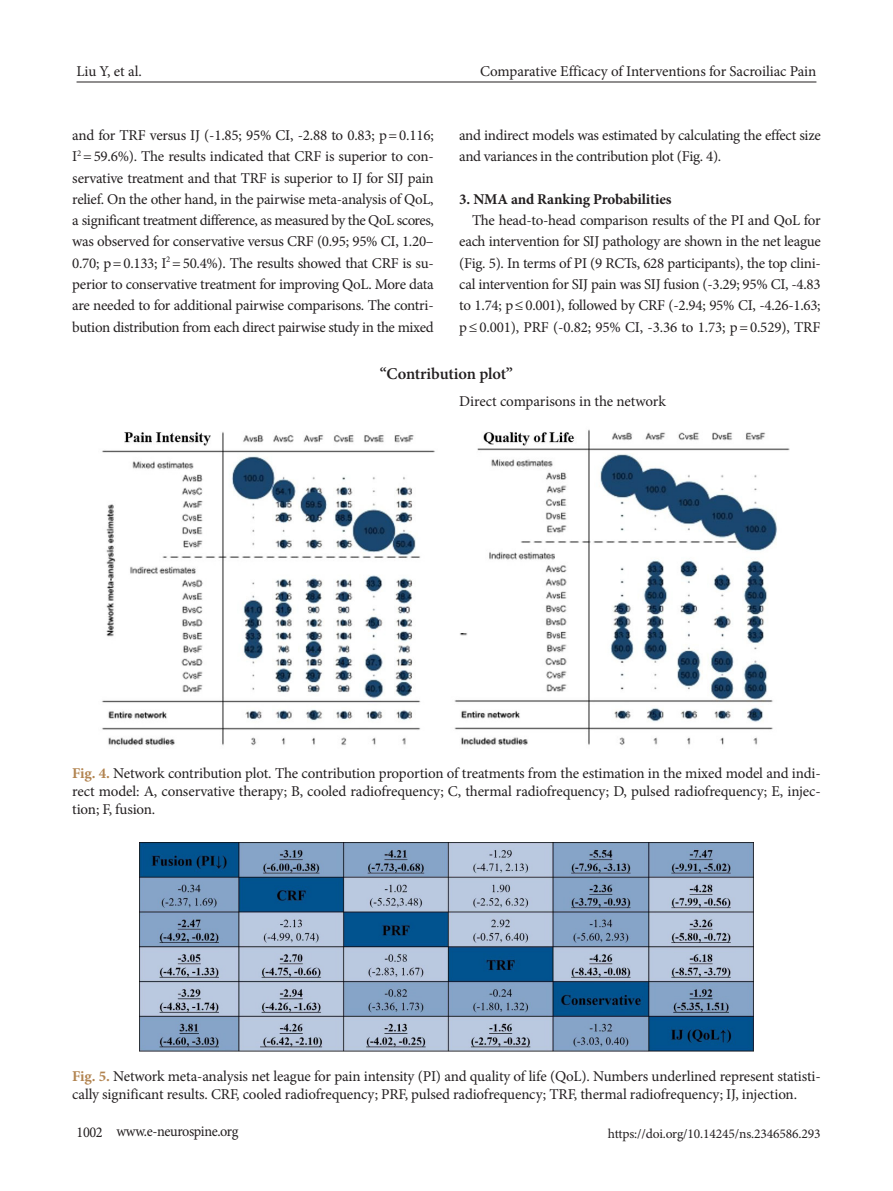
<style>
.page{position:relative;width:893px;height:1191px;background:#fff}
.page>*{position:absolute;margin:0;border:0;box-sizing:border-box;transform-origin:0 0}
.그림_지문_8pt{font:600 16.5px "Minion Pro";letter-spacing:-.01em;color:#231f20}
.본문{font:15px/21.3px "Minion Pro";letter-spacing:-.02em;color:#231f20;text-align:justify}
.표그림캡션{font:15px/18px "Minion Pro";letter-spacing:-.01em;color:#231f20}
.그림_지문_8pt-2{font:15px "Minion Pro";letter-spacing:-.005em;color:#231f20}
.중제목{font:700 15px "Minion Pro";letter-spacing:-.01em;color:#231f20}
.본문-2{font:15px "Minion Pro";letter-spacing:-.02em;color:#231f20;scale:.95 1}
.t1{font:13.5px "Minion Pro";letter-spacing:-.01em;color:#231f20}
.s1{font-weight:700;color:#b28450}
</style>
<div class="page">
<hr style="left:77px;top:82px;width:739px;height:1px;background:#231f20">
<img style="left:140px;top:842px;width:613px;height:209px">
<img style="left:101px;top:429px;width:689px;height:317px">
<p class="본문" style="left:77px;top:61px;width:67px">Liu Y, et al.</p>
<p class="본문" style="left:480px;top:61px;width:338px">Comparative Efficacy of Interventions for Sacroiliac Pain</p>
<p class="본문" style="left:72px;top:125px;width:363px">and for TRF versus IJ (-1.85; 95% CI, -2.88 to 0.83; p= 0.116; I<sup>2</sup> = 59.6%). The results indicated that CRF is superior to con&shy;servative treatment and that TRF is superior to IJ for SIJ pain relief. On the other hand, in the pairwise meta-analysis of QoL, a significant treatment difference, as measured by the QoL scores, was observed for conservative versus CRF (0.95; 95% CI, 1.20– 0.70; p= 0.133; I<sup>2</sup> = 50.4%). The results showed that CRF is su&shy;perior to conservative treatment for improving QoL. More data are needed to for additional pairwise comparisons. The contri&shy;bution distribution from each direct pairwise study in the mixed</p>
<p class="본문" style="left:459px;top:125px;width:363px">and indirect models was estimated by calculating the effect size and variances in the contribution plot (Fig. 4).</p>
<p class="중제목" style="left:459px;top:188px;width:214px">3. NMA and Ranking Probabilities</p>
<p class="본문" style="left:459px;top:210px;width:363px;text-indent:13px">The head-to-head comparison results of the PI and QoL for each intervention for SIJ pathology are shown in the net league (Fig. 5). In terms of PI (9 RCTs, 628 participants), the top clini&shy;cal intervention for SIJ pain was SIJ fusion (-3.29; 95% CI, -4.83 to 1.74; p≤ 0.001), followed by CRF (-2.94; 95% CI, -4.26-1.63; p ≤ 0.001), PRF (-0.82; 95% CI, -3.36 to 1.73; p = 0.529), TRF</p>
<p class="그림_지문_8pt" style="left:380px;top:362px;width:135px">“Contribution plot”</p>
<p class="그림_지문_8pt-2" style="left:459px;top:391px;width:208px">Direct comparisons in the network</p>
<p class="표그림캡션" style="left:72px;top:764px;width:750px;text-align:justify"><span class="s1">Fig. 4.</span> Network contribution plot. The contribution proportion of treatments from the estimation in the mixed model and indi&shy;rect model: A, conservative therapy; B, cooled radiofrequency; C, thermal radiofrequency; D, pulsed radiofrequency; E, injec&shy;tion; F, fusion.</p>
<p class="표그림캡션" style="left:72px;top:1067px;width:750px"><span class="s1">Fig. 5.</span> Network meta-analysis net league for pain intensity (PI) and quality of life (QoL). Numbers underlined represent statisti&shy;cally significant results. CRF, cooled radiofrequency; PRF, pulsed radiofrequency; TRF, thermal radiofrequency; IJ, injection.</p>
<p class="본문-2" style="left:77px;top:1121px;width:172px">1002 www.e-neurospine.org</p>
<p class="t1" style="left:608px;top:1124px;width:214px">https://doi.org/10.14245/ns.2346586.293</p>
</div>
